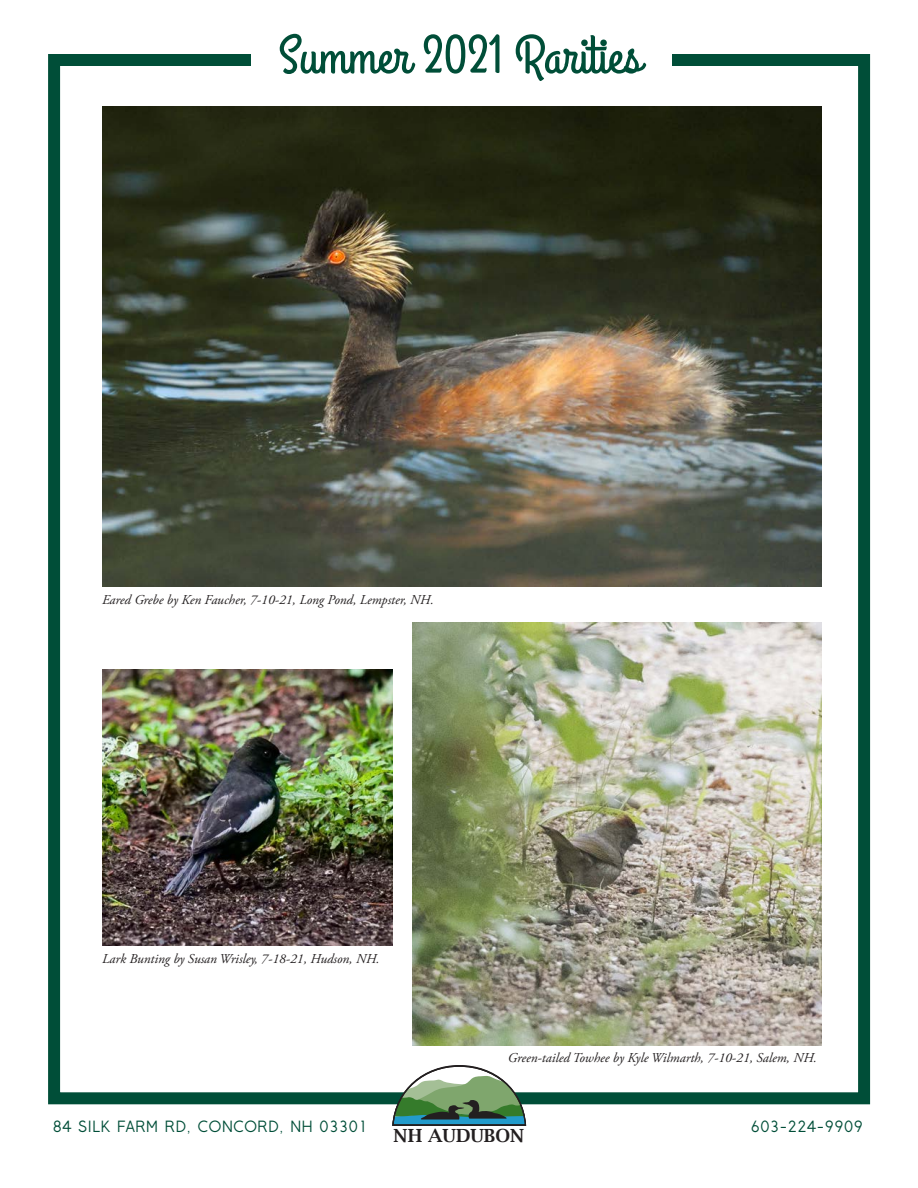
<style>
.page{position:relative;width:918px;height:1188px;background:#fff}
.page>*{position:absolute;margin:0;border:0;box-sizing:border-box;transform-origin:0 0}
.Subhead{font:54px "Grand Hotel";color:#004e38}
.t1{font:600 18.15px "Lucida Bright";color:#231f20}
.Subhead-2{font:14.25px "Gauge";letter-spacing:.04em;color:#004e38}
._1_Photo_Captions{font:italic 13.5px "Adobe Garamond Pro";color:#231f20}
</style>
<div class="page">
<div style="left:48px;top:54px;width:822px;height:1050px;border:12px solid #004e38"></div>
<div style="left:252px;top:54px;width:420px;height:28px;background:#fff"></div>
<svg style="left:391px;top:1065px;width:136px;height:61px"></svg>
<img style="left:102px;top:107px;width:720px;height:479px">
<img style="left:412px;top:623px;width:410px;height:422px">
<img style="left:102px;top:670px;width:290px;height:275px">
<p class="Subhead" style="left:278px;top:21px;width:365px">Summer 2021 Rarities</p>
<p class="_1_Photo_Captions" style="left:102px;top:592px;width:333px">Eared Grebe by Ken Faucher, 7-10-21, Long Pond, Lempster, NH.</p>
<p class="_1_Photo_Captions" style="left:102px;top:950px;width:279px">Lark Bunting by Susan Wrisley, 7-18-21, Hudson, NH.</p>
<p class="_1_Photo_Captions" style="left:508px;top:1050px;width:311px">Green-tailed Towhee by Kyle Wilmarth, 7-10-21, Salem, NH.</p>
<p class="Subhead-2" style="left:53px;top:1118px;width:316px">84 SILK FARM RD, CONCORD, NH 03301</p>
<p class="Subhead-2" style="left:751px;top:1118px;width:114px">603-224-9909</p>
<p class="t1" style="left:394px;top:1125px;width:132px">NH AUDUBON</p>
</div>
